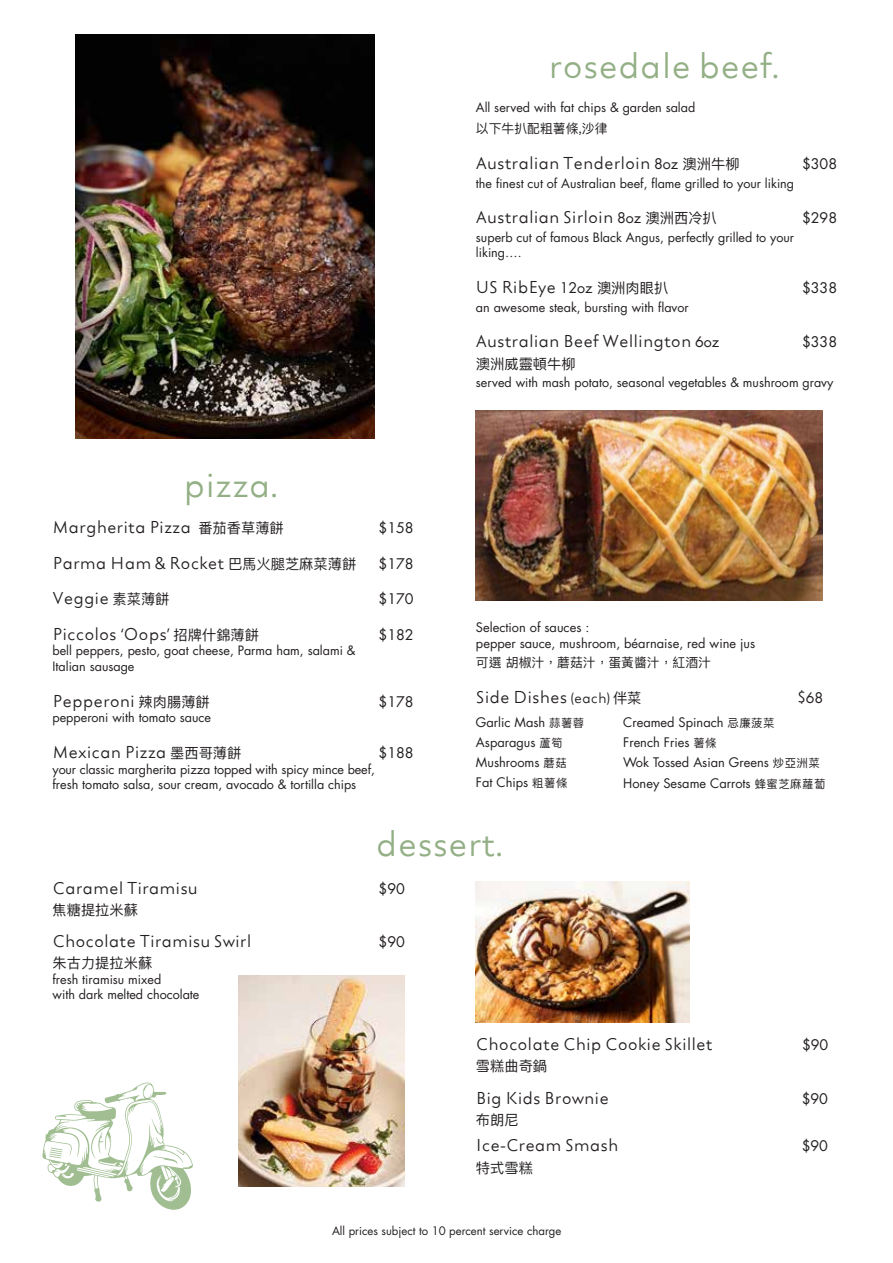
<style>
.page{position:relative;width:893px;height:1263px;background:#fff}
.page>*{position:absolute;margin:0;border:0;box-sizing:border-box;transform-origin:0 0}
.t1{font:34.95px "LC Trinidad";color:#93af85}
.t2{font:17.1px "LC Trinidad";color:#231f20}
.t3{font:14.25px "Futura LT";color:#231f20}
.t4{font:14.25px "Ping Fang HK";color:#231f20}
.t5{font:12.9px/20.1px "Futura LT";color:#231f20}
.t6{font:12.9px "Ping Fang HK";color:#231f20}
.t7{font:12.6px/15.6px "Futura LT";color:#231f20}
.t8{font:11.4px "Futura LT";color:#231f20}
.s1{font-family:"Ping Fang HK";font-size:14.25px}
.s2{font-family:"Futura LT";font-size:14.25px}
.s3{font-size:14.25px}
.s4{font-family:"LC Trinidad";font-size:17.1px}
.s5{font-family:"Ping Fang HK";font-size:11.4px}
</style>
<div class="page">
<svg style="left:43px;top:1082px;width:150px;height:128px"></svg>
<img style="left:476px;top:411px;width:347px;height:190px">
<img style="left:76px;top:35px;width:299px;height:404px">
<img style="left:476px;top:881px;width:213px;height:142px">
<img style="left:238px;top:976px;width:166px;height:210px">
<h1 class="t1" style="left:184px;top:461px;width:96px">pizza.</h1>
<h2 class="t2" style="left:53px;top:516px;width:233px">Margherita Pizza <span class="s1">番茄香草薄餅</span></h2>
<p class="t3" style="left:379px;top:518px;width:37px">$158</p>
<h2 class="t2" style="left:53px;top:551px;width:305px">Parma Ham &amp; Rocket <span class="s1">巴馬火腿芝麻菜薄餅</span></h2>
<p class="t3" style="left:379px;top:554px;width:37px">$178</p>
<h2 class="t2" style="left:53px;top:587px;width:118px">Veggie <span class="s1">素菜薄餅</span></h2>
<p class="t3" style="left:379px;top:590px;width:37px">$170</p>
<h2 class="t2" style="left:53px;top:623px;width:208px">Piccolos ‘Oops’ <span class="s1">招牌什錦薄餅</span></h2>
<p class="t3" style="left:379px;top:625px;width:37px">$182</p>
<p class="t7" style="left:53px;top:643px;width:305px">bell peppers, pesto, goat cheese, Parma ham, salami &amp;<br>Italian sausage</p>
<h2 class="t2" style="left:53px;top:690px;width:159px">Pepperoni <span class="s1">辣肉腸薄餅</span></h2>
<p class="t3" style="left:379px;top:692px;width:37px">$178</p>
<p class="t7" style="left:53px;top:710px;width:160px">pepperoni with tomato sauce</p>
<h2 class="t2" style="left:53px;top:741px;width:190px">Mexican Pizza <span class="s1">墨西哥薄餅</span></h2>
<p class="t3" style="left:379px;top:744px;width:37px">$188</p>
<p class="t7" style="left:53px;top:761px;width:324px">your classic margherita pizza topped with spicy mince beef, fresh tomato salsa, sour cream, avocado &amp; tortilla chips</p>
<h1 class="t1" style="left:549px;top:43px;width:232px">rosedale beef.</h1>
<p class="t7" style="left:476px;top:100px;width:221px">All served with fat chips &amp; garden salad</p>
<p class="t6" style="left:476px;top:121px;width:133px">以下牛扒配粗薯條,沙律</p>
<h2 class="t2" style="left:476px;top:152px;width:265px">Australian Tenderloin <span class="s2">8oz</span> <span class="s1">澳洲牛柳</span></h2>
<p class="t3" style="left:802px;top:155px;width:37px">$308</p>
<p class="t7" style="left:476px;top:175px;width:320px">the finest cut of Australian beef, flame grilled to your liking</p>
<h2 class="t2" style="left:476px;top:206px;width:242px">Australian Sirloin <span class="s2">8oz</span> <span class="s1">澳洲西冷扒</span></h2>
<p class="t3" style="left:802px;top:209px;width:37px">$298</p>
<p class="t7" style="left:476px;top:229px;width:320px">superb cut of famous Black Angus, perfectly grilled to your liking….</p>
<h2 class="t2" style="left:476px;top:276px;width:194px">US RibEye <span class="s2">12oz</span> <span class="s1">澳洲肉眼扒</span></h2>
<p class="t3" style="left:802px;top:279px;width:37px">$338</p>
<p class="t7" style="left:476px;top:299px;width:214px">an awesome steak, bursting with flavor</p>
<h2 class="t2" style="left:476px;top:330px;width:245px">Australian Beef Wellington <span class="s2">6oz</span></h2>
<p class="t3" style="left:802px;top:333px;width:37px">$338</p>
<p class="t4" style="left:476px;top:355px;width:101px">澳洲威靈頓牛柳</p>
<p class="t7" style="left:476px;top:375px;width:359px">served with mash potato, seasonal vegetables &amp; mushroom gravy</p>
<p class="t5" style="left:476px;top:620px;width:281px;line-height:15.6px">Selection of sauces :<br>pepper sauce, mushroom, béarnaise, red wine jus</p>
<p class="t6" style="left:476px;top:654px;width:237px">可選 胡椒汁，蘑菇汁，蛋黃醬汁，紅酒汁</p>
<h2 class="t2" style="left:476px;top:686px;width:167px">Side Dishes <span class="s3">(each)</span> <span class="s1">伴菜</span></h2>
<p class="t3" style="left:797px;top:689px;width:27px"><span class="s4">$</span>68</p>
<p class="t5" style="left:476px;top:712px;width:110px">Garlic Mash <span class="s5">蒜薯蓉<br></span>Asparagus <span class="s5">蘆筍<br></span>Mushrooms <span class="s5">蘑菇<br></span>Fat Chips <span class="s5">粗薯條</span></p>
<p class="t5" style="left:623px;top:712px;width:204px">Creamed Spinach <span class="s5">忌廉菠菜<br></span>French Fries <span class="s5">薯條<br></span>Wok Tossed Asian Greens <span class="s5">炒亞洲菜<br></span>Honey Sesame Carrots <span class="s5">蜂蜜芝麻蘿蔔</span></p>
<h1 class="t1" style="left:376px;top:821px;width:128px">dessert.</h1>
<h2 class="t2" style="left:53px;top:877px;width:147px">Caramel Tiramisu</h2>
<p class="t3" style="left:379px;top:880px;width:28px">$90</p>
<p class="t4" style="left:53px;top:901px;width:87px">焦糖提拉米蘇</p>
<h2 class="t2" style="left:53px;top:929px;width:200px">Chocolate Tiramisu Swirl</h2>
<p class="t3" style="left:379px;top:932px;width:28px">$90</p>
<p class="t4" style="left:53px;top:954px;width:101px">朱古力提拉米蘇</p>
<p class="t7" style="left:53px;top:971px;width:148px">fresh tiramisu mixed<br>with dark melted chocolate</p>
<h2 class="t2" style="left:476px;top:1033px;width:238px">Chocolate Chip Cookie Skillet</h2>
<p class="t3" style="left:802px;top:1035px;width:28px">$90</p>
<p class="t4" style="left:476px;top:1057px;width:73px">雪糕曲奇鍋</p>
<h2 class="t2" style="left:476px;top:1087px;width:134px">Big Kids Brownie</h2>
<p class="t3" style="left:802px;top:1090px;width:28px">$90</p>
<p class="t4" style="left:476px;top:1111px;width:44px">布朗尼</p>
<h2 class="t2" style="left:476px;top:1134px;width:144px">Ice-Cream Smash</h2>
<p class="t3" style="left:802px;top:1137px;width:28px">$90</p>
<p class="t4" style="left:476px;top:1159px;width:58px">特式雪糕</p>
<p class="t8" style="left:332px;top:1223px;width:231px">All prices subject to 10 percent service charge</p>
</div>
